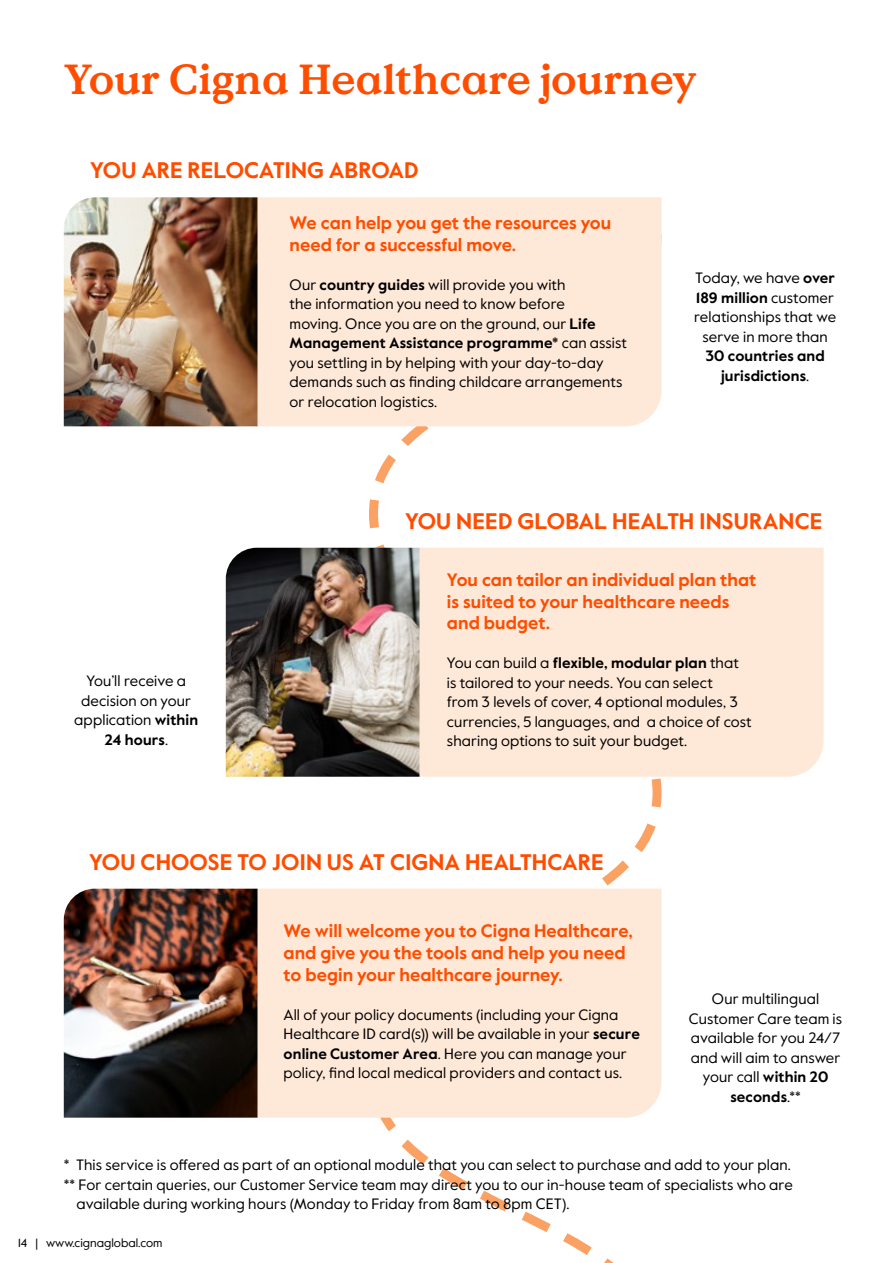
<style>
.page{position:relative;width:893px;height:1263px;background:#fff}
.page>*{position:absolute;margin:0;border:0;box-sizing:border-box;transform-origin:0 0}
.t1{font:700 42px "Value Serif Pro";color:#ff4d00}
.t2{font:700 22.5px "Value Sans Pro";letter-spacing:.005em;color:#ff4d00}
.t3{font:700 18px/21.6px "Value Sans Pro";letter-spacing:.005em;color:#ff4d00}
.t4{font:15px/19.5px "Value Sans Pro";letter-spacing:.01em;color:#000;text-align:center}
.t5{font:700 15px/19.5px "Value Sans Pro";letter-spacing:.01em;color:#000;text-align:center}
.t6{font:12px "Value Sans Pro";color:#000}
.s1{font-weight:700}
.s2{font-weight:400}
</style>
<div class="page">
<svg style="left:364px;top:226px;width:302px;height:1037px"></svg>
<div style="left:257px;top:197px;width:404px;height:229px;background:#fee8d8"></div>
<div style="left:419px;top:548px;width:404px;height:229px;background:#fee8d8"></div>
<div style="left:257px;top:889px;width:404px;height:229px;background:#fee8d8"></div>
<img style="left:64px;top:197px;width:193px;height:229px">
<img style="left:226px;top:548px;width:193px;height:229px">
<img style="left:64px;top:889px;width:193px;height:229px">
<h1 class="t1" style="left:64px;top:54px;width:634px">Your Cigna Healthcare journey</h1>
<h2 class="t2" style="left:90px;top:156px;width:330px">YOU ARE RELOCATING ABROAD</h2>
<p class="t3" style="left:290px;top:213px;width:323px">We can help you get the resources you need for a successful move.</p>
<p class="t4" style="left:290px;top:275px;width:339px;text-align:left">Our <span class="s1">country guides</span> will provide you with<br>the information you need to know before<br>moving. Once you are on the ground, our <span class="s1">Life Management Assistance programme*</span> can assist you settling in by helping with your day-to-day demands such as finding childcare arrangements or relocation logistics.</p>
<p class="t4" style="left:694px;top:269px;width:144px">Today, we have <span class="s1">over<br>189 million</span> customer relationships that we serve in more than</p>
<p class="t5" style="left:705px;top:347px;width:121px">30 countries and jurisdictions<span class="s2">.</span></p>
<p class="t4" style="left:74px;top:671px;width:125px">You’ll receive a decision on your application <span class="s1">within<br>24 hours</span>.</p>
<h2 class="t2" style="left:405px;top:507px;width:419px">YOU NEED GLOBAL HEALTH INSURANCE</h2>
<p class="t3" style="left:447px;top:570px;width:311px">You can tailor an individual plan that is suited to your healthcare needs and budget.</p>
<p class="t4" style="left:447px;top:654px;width:306px;text-align:left">You can build a <span class="s1">flexible, modular plan</span> that is tailored to your needs. You can select<br>from 3 levels of cover, 4 optional modules, 3 currencies, 5 languages, and a choice of cost sharing options to suit your budget.</p>
<h2 class="t2" style="left:89px;top:849px;width:516px">YOU CHOOSE TO JOIN US AT CIGNA HEALTHCARE</h2>
<p class="t3" style="left:284px;top:921px;width:351px">We will welcome you to Cigna Healthcare, and give you the tools and help you need to begin your healthcare journey.</p>
<p class="t4" style="left:284px;top:1005px;width:358px;text-align:left">All of your policy documents (including your Cigna Healthcare ID card(s)) will be available in your <span class="s1">secure online Customer Area</span>. Here you can manage your policy, find local medical providers and contact us.</p>
<p class="t4" style="left:689px;top:990px;width:155px">Our multilingual<br>Customer Care team is available for you 24/7 and will aim to answer your call <span class="s1">within 20 seconds</span>.**</p>
<p class="t4" style="left:64px;top:1155px;width:729px">* This service is offered as part of an optional module that you can select to purchase and add to your plan.</p>
<p class="t4" style="left:64px;top:1175px;width:731px">** For certain queries, our Customer Service team may direct you to our in-house team of specialists who are</p>
<p class="t4" style="left:77px;top:1194px;width:494px">available during working hours (Monday to Friday from 8am to 8pm CET).</p>
<p class="t6" style="left:18px;top:1235px;width:146px">14 | www.cignaglobal.com</p>
</div>
